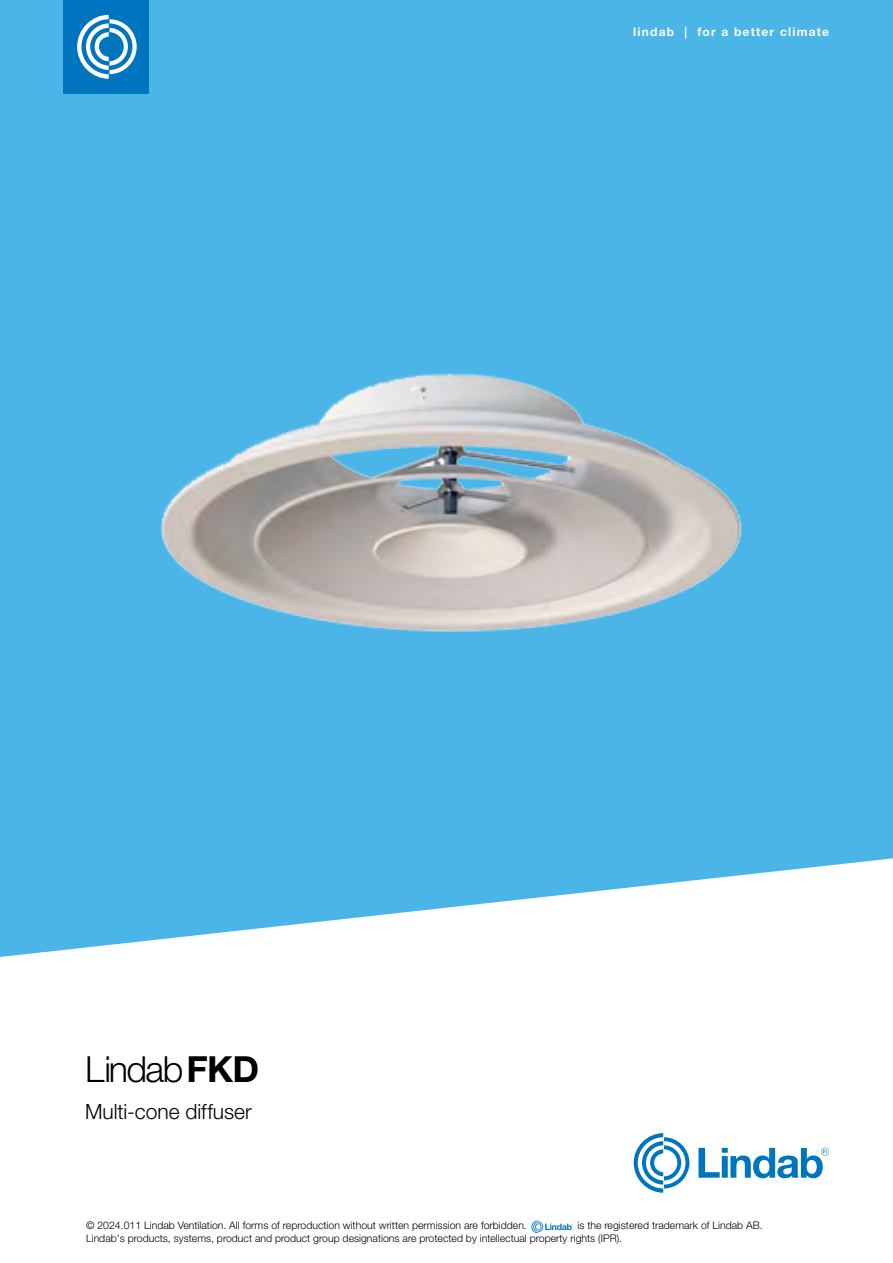
<style>
.page{position:relative;width:893px;height:1263px;background:#fff}
.page>*{position:absolute;margin:0;border:0;box-sizing:border-box;transform-origin:0 0}
.t1{font:300 36px "Helvetica Neue LT Pro";letter-spacing:-.04em;color:#000}
.t2{font:300 21px "Helvetica Neue LT Pro";color:#000}
.t3{font:700 12px "Helvetica Neue LT Pro";letter-spacing:.1em;color:#fff}
.t4{font:300 10.5px/12.6px "Helvetica Neue LT Pro";color:#000}
.s1{font-weight:700}
</style>
<div class="page">
<div style="left:0;top:0;width:893px;height:856px;background:#4bb5e8"></div>
<div style="left:64px;top:0;width:85px;height:94px;background:#0075bf"></div>
<svg style="left:77px;top:15px;width:60px;height:64px"></svg>
<svg style="left:0;top:856px;width:893px;height:323px"></svg>
<svg style="left:698px;top:1147px;width:131px;height:31px"></svg>
<svg style="left:634px;top:1133px;width:55px;height:60px"></svg>
<img style="left:97px;top:308px;width:703px;height:408px">
<svg style="left:531px;top:1220px;width:42px;height:13px"></svg>
<p class="t3" style="left:633px;top:24px;width:197px">lindab | for a better climate</p>
<h1 class="t1" style="left:85px;top:1048px;width:175px">Lindab<span class="s1">FKD</span></h1>
<h2 class="t2" style="left:85px;top:1098px;width:168px">Multi-cone diffuser</h2>
<p class="t4" style="left:86px;top:1219px;width:442px">© 2024.011 Lindab Ventilation. All forms of reproduction without written permission are forbidden.</p>
<p class="t4" style="left:86px;top:1219px;width:678px;text-indent:491px">is the registered trademark of Lindab AB.<br>Lindab's products, systems, product and product group designations are protected by intellectual property rights (IPR).</p>
</div>
